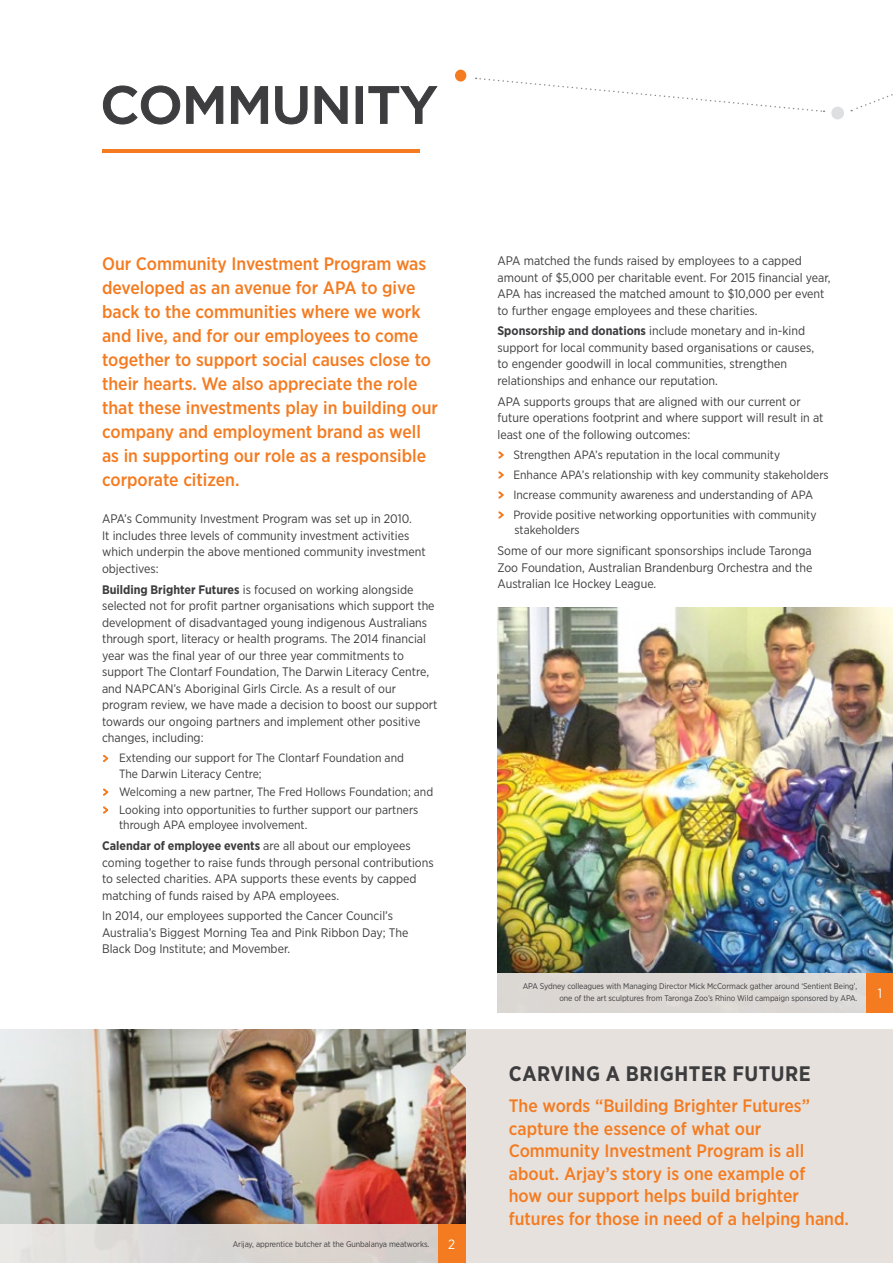
<style>
.page{position:relative;width:893px;height:1263px;background:#fff}
.page>*{position:absolute;margin:0;border:0;box-sizing:border-box;transform-origin:0 0}
.t1{font:500 52.5px "Gotham";letter-spacing:-.015em;color:#3d3c3e}
.t2{font:700 21px "Gotham Narrow";letter-spacing:.025em;color:#3d3c3e}
.t3{font:500 18px/24px "Gotham Narrow";color:#f47b20}
.t4{font:13.5px "Gotham Narrow";color:#fff}
.t5{font:12.3px/16.5px "Gotham Narrow";color:#3d3c3e}
.t6{font:12px/20px "Gotham Narrow";color:#3d3c3e}
.t7{font:8.25px/12px "Gotham Narrow";letter-spacing:-.01em;color:#3d3c3e;text-align:right}
.s1{font-weight:700}
.s2{font-family:"Router";font-size:13.5px;color:#f47b20}
</style>
<div class="page">
<div style="left:465px;top:1029px;width:428px;height:234px;background:#e6e1dd"></div>
<img style="left:0;top:1029px;width:465px;height:196px">
<svg style="left:450px;top:1030px;width:39px;height:83px;background:#d2c6ba"></svg>
<svg style="left:103px;top:755px;width:6px;height:7px"></svg>
<svg style="left:103px;top:788px;width:6px;height:8px"></svg>
<svg style="left:103px;top:806px;width:6px;height:8px"></svg>
<svg style="left:498px;top:451px;width:6px;height:8px"></svg>
<svg style="left:498px;top:471px;width:6px;height:8px"></svg>
<svg style="left:498px;top:491px;width:6px;height:8px"></svg>
<svg style="left:498px;top:511px;width:6px;height:8px"></svg>
<svg style="left:103px;top:85px;width:77px;height:40px"></svg>
<svg style="left:186px;top:86px;width:38px;height:38px"></svg>
<svg style="left:231px;top:86px;width:37px;height:38px"></svg>
<svg style="left:275px;top:86px;width:33px;height:39px"></svg>
<svg style="left:314px;top:86px;width:34px;height:38px"></svg>
<div style="left:356px;top:86px;width:7px;height:38px;border:1px solid #3d3c3e"></div>
<svg style="left:368px;top:86px;width:70px;height:38px"></svg>
<hr style="left:102px;top:149px;width:318px;height:4px;background:#f47b20">
<img style="left:497px;top:607px;width:396px;height:405px">
<div style="left:498px;top:973px;width:395px;height:39px;background:#dbd7d4"></div>
<div style="left:0;top:1225px;width:465px;height:38px;background:linear-gradient(to right,#e5e5e3,#d3cac5)"></div>
<div style="left:867px;top:973px;width:26px;height:39px;background:#f47b20"></div>
<div style="left:438px;top:1225px;width:27px;height:38px;background:#f47b20"></div>
<svg style="left:851px;top:94px;width:42px;height:18px"></svg>
<div style="left:831px;top:107px;width:13px;height:12px;background:#dedfe0;border-radius:50%"></div>
<div style="left:455px;top:70px;width:11px;height:12px;background:#f47b20;border-radius:50%"></div>
<svg style="left:476px;top:77px;width:348px;height:35px"></svg>
<h1 class="t1" style="left:100px;top:75px;width:339px">COMMUNITY</h1>
<p class="t3" style="left:102px;top:251px;width:337px">Our Community Investment Program was developed as an avenue for APA to give back to the communities where we work and live, and for our employees to come together to support social causes close to their hearts. We also appreciate the role that these investments play in building our company and employment brand as well as in supporting our role as a responsible corporate citizen.</p>
<p class="t5" style="left:102px;top:510px;width:325px">APA’s Community Investment Program was set up in 2010.<br>It includes three levels of community investment activities which underpin the above mentioned community investment objectives:</p>
<p class="t5" style="left:102px;top:581px;width:337px"><span class="s1">Building Brighter Futures</span> is focused on working alongside selected not for profit partner organisations which support the development of disadvantaged young indigenous Australians through sport, literacy or health programs. The 2014 financial year was the final year of our three year commitments to support The Clontarf Foundation, The Darwin Literacy Centre, and NAPCAN’s Aboriginal Girls Circle. As a result of our program review, we have made a decision to boost our support towards our ongoing partners and implement other positive changes, including:</p>
<p class="t6" style="left:119px;top:750px;width:286px;line-height:15.8px;text-indent:-17px"><span class="s2">&gt;</span> Extending our support for The Clontarf Foundation and<br>The Darwin Literacy Centre;</p>
<p class="t6" style="left:102px;top:782px;width:333px;line-height:17.9px"><span class="s2">&gt;</span> Welcoming a new partner, The Fred Hollows Foundation; and <span class="s2">&gt;</span> Looking into opportunities to further support our partners</p>
<p class="t6" style="left:119px;top:815px;width:190px">through APA employee involvement.</p>
<p class="t5" style="left:102px;top:837px;width:333px"><span class="s1">Calendar of employee events</span> are all about our employees coming together to raise funds through personal contributions to selected charities. APA supports these events by capped matching of funds raised by APA employees.</p>
<p class="t5" style="left:102px;top:907px;width:308px">In 2014, our employees supported the Cancer Council’s<br>Australia’s Biggest Morning Tea and Pink Ribbon Day; The<br>Black Dog Institute; and Movember.</p>
<p class="t7" style="left:233px;top:1238px;width:198px">Arijay, apprentice butcher at the Gunbalanya meatworks.</p>
<p class="t4" style="left:448px;top:1236px;width:9px">2</p>
<p class="t5" style="left:497px;top:252px;width:335px">APA matched the funds raised by employees to a capped amount of $5,000 per charitable event. For 2015 financial year, APA has increased the matched amount to $10,000 per event to further engage employees and these charities.</p>
<p class="t5" style="left:497px;top:322px;width:318px"><span class="s1">Sponsorship and donations</span> include monetary and in-kind support for local community based organisations or causes, to engender goodwill in local communities, strengthen relationships and enhance our reputation.</p>
<p class="t5" style="left:497px;top:393px;width:327px">APA supports groups that are aligned with our current or future operations footprint and where support will result in at least one of the following outcomes:</p>
<p class="t6" style="left:497px;top:444px;width:333px"><span class="s2">&gt;</span> Strengthen APA’s reputation in the local community<br><span class="s2">&gt;</span> Enhance APA’s relationship with key community stakeholders <span class="s2">&gt;</span> Increase community awareness and understanding of APA<br><span class="s2">&gt;</span> Provide positive networking opportunities with community</p>
<p class="t6" style="left:514px;top:520px;width:67px">stakeholders</p>
<p class="t5" style="left:497px;top:542px;width:316px;text-align:justify">Some of our more significant sponsorships include Taronga Zoo Foundation, Australian Brandenburg Orchestra and the Australian Ice Hockey League.</p>
<p class="t7" style="left:523px;top:980px;width:336px">APA Sydney colleagues with Managing Director Mick McCormack gather around ‘Sentient Being’, one of the art sculptures from Taronga Zoo’s Rhino Wild campaign sponsored by APA.</p>
<p class="t4" style="left:878px;top:985px;width:6px">1</p>
<h2 class="t2" style="left:509px;top:1060px;width:304px">CARVING A BRIGHTER FUTURE</h2>
<h3 class="t3" style="left:509px;top:1094px;width:342px;line-height:22.5px">The words “Building Brighter Futures” capture the essence of what our Community Investment Program is all about. Arjay’s story is one example of<br>how our support helps build brighter futures for those in need of a helping hand.</h3>
</div>
